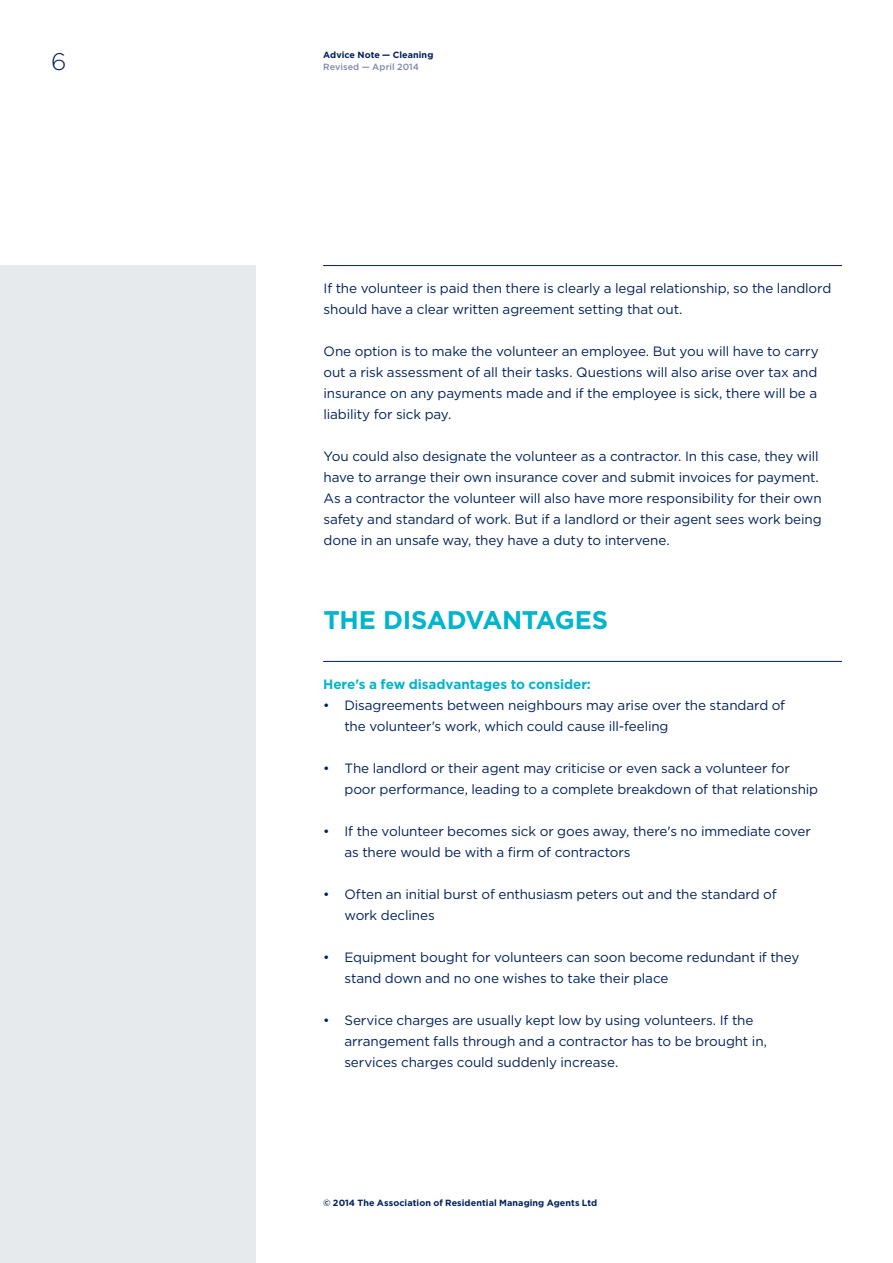
<style>
.page{position:relative;width:893px;height:1263px;background:#fff}
.page>*{position:absolute;margin:0;border:0;box-sizing:border-box;transform-origin:0 0}
.t1{font:700 25.5px "Gotham";letter-spacing:-.015em;color:#00b5cc}
.t2{font:300 24px "Gotham";color:#00215b}
.t3{font:13.5px/21px "Gotham";letter-spacing:-.01em;color:#00215b}
.t4{font:700 13.5px "Gotham";letter-spacing:-.005em;color:#00b5cc}
.t5{font:700 9px "Gotham";letter-spacing:.01em;color:#00215b}
.t6{font:500 9px "Gotham";letter-spacing:.005em;color:#7e86ad}
</style>
<div class="page">
<div style="left:0;top:266px;width:255px;height:997px;background:#e6eaed"></div>
<hr style="left:323px;top:661px;width:519px;height:1px;background:#00215b">
<hr style="left:323px;top:265px;width:519px;height:1px;background:#00215b">
<h2 class="t2" style="left:51px;top:47px;width:17px">6</h2>
<p class="t5" style="left:323px;top:49px;width:112px">Advice Note — Cleaning</p>
<p class="t6" style="left:323px;top:61px;width:97px">Revised — April 2014</p>
<p class="t3" style="left:324px;top:277px;width:509px">If the volunteer is paid then there is clearly a legal relationship, so the landlord should have a clear written agreement setting that out.</p>
<p class="t3" style="left:324px;top:340px;width:497px;text-align:justify">One option is to make the volunteer an employee. But you will have to carry out a risk assessment of all their tasks. Questions will also arise over tax and insurance on any payments made and if the employee is sick, there will be a liability for sick pay.</p>
<p class="t3" style="left:324px;top:445px;width:500px">You could also designate the volunteer as a contractor. In this case, they will have to arrange their own insurance cover and submit invoices for payment.<br>As a contractor the volunteer will also have more responsibility for their own safety and standard of work. But if a landlord or their agent sees work being done in an unsafe way, they have a duty to intervene.</p>
<h1 class="t1" style="left:324px;top:603px;width:286px">THE DISADVANTAGES</h1>
<p class="t4" style="left:323px;top:675px;width:269px">Here's a few disadvantages to consider:</p>
<p class="t3" style="left:344px;top:694px;width:442px;text-indent:-21px">• Disagreements between neighbours may arise over the standard of the volunteer's work, which could cause ill-feeling</p>
<p class="t3" style="left:344px;top:757px;width:475px;text-indent:-21px">• The landlord or their agent may criticise or even sack a volunteer for poor performance, leading to a complete breakdown of that relationship</p>
<p class="t3" style="left:344px;top:820px;width:468px;text-indent:-21px">• If the volunteer becomes sick or goes away, there's no immediate cover as there would be with a firm of contractors</p>
<p class="t3" style="left:344px;top:883px;width:434px;text-indent:-21px">• Often an initial burst of enthusiasm peters out and the standard of work declines</p>
<p class="t3" style="left:344px;top:946px;width:456px;text-indent:-21px">• Equipment bought for volunteers can soon become redundant if they stand down and no one wishes to take their place</p>
<p class="t3" style="left:344px;top:1009px;width:424px;text-indent:-21px">• Service charges are usually kept low by using volunteers. If the arrangement falls through and a contractor has to be brought in, services charges could suddenly increase.</p>
<p class="t5" style="left:323px;top:1197px;width:276px">© 2014 The Association of Residential Managing Agents Ltd</p>
</div>
